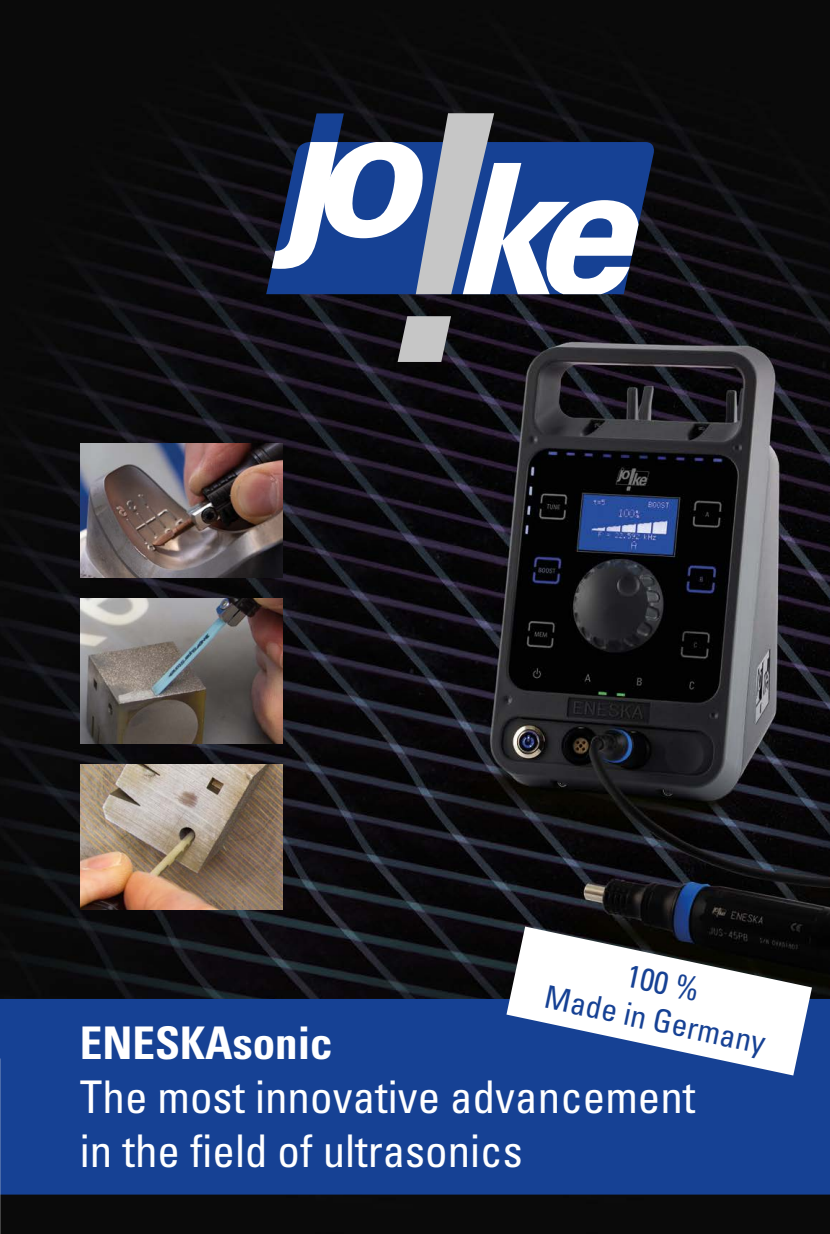
<style>
.page{position:relative;width:830px;height:1234px;background:#fff}
.page>*{position:absolute;margin:0;border:0;box-sizing:border-box;transform-origin:0 0}
.t1{font:condensed 45px/54px "Univers LT Pro";color:#fff}
.t2{font:700 condensed 45px "Univers LT Pro";color:#fff}
.t3{font:condensed 31.65px/38px "Univers LT Pro";color:#164194;text-align:center}
</style>
<div class="page">
<img style="left:0;top:0;width:829px;height:1233px">
<div style="left:1px;top:998px;width:828px;height:196px;background:#164194"></div>
<svg style="left:266px;top:142px;width:389px;height:152px"></svg>
<svg style="left:271px;top:113px;width:367px;height:249px"></svg>
<img style="left:81px;top:443px;width:201px;height:134px">
<img style="left:81px;top:598px;width:201px;height:145px">
<img style="left:81px;top:764px;width:201px;height:145px">
<img style="left:0;top:634px;width:1px;height:599px">
<img style="left:0;top:0;width:1px;height:293px">
<svg style="left:506px;top:926px;width:305px;height:149px"></svg>
<p class="t3" style="left:557px;top:940px;width:226px;rotate:12deg">100 %<br>Made in Germany</p>
<p class="t2" style="left:80px;top:1015px;width:254px">ENESKAsonic</p>
<p class="t1" style="left:80px;top:1069px;width:616px">The most innovative advancement in the field of ultrasonics</p>
</div>
